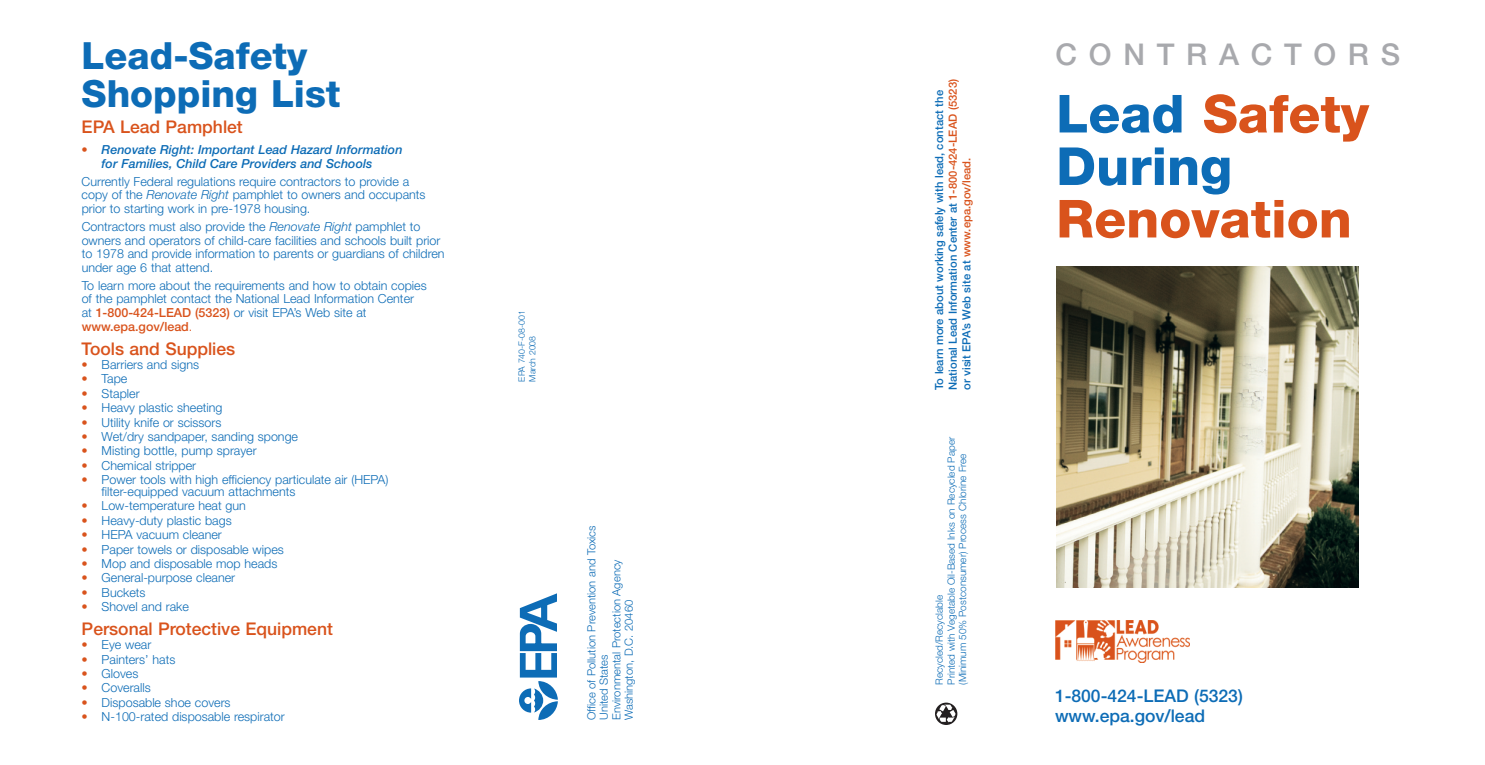
<style>
.page{position:relative;width:1485px;height:765px;background:#fff}
.page>*{position:absolute;margin:0;border:0;box-sizing:border-box;transform-origin:0 0}
.t1{font:800 52.5px/52.5px "Helvetica Neue";color:#0d6cb6}
.t2{font:800 52.5px "Helvetica Neue";color:#d9531c}
.t3{font:800 37.5px/37.5px "Helvetica Neue";color:#0d6cb6}
.t4{font:500 30px "Helvetica Neue";letter-spacing:.39em;color:#a8a9ad}
.t5{font:500 17.5px "Helvetica Neue";color:#d9531c}
.t6{font:500 17.5px/20px "Helvetica Neue";color:#0d6cb6}
.t7{font:300 12.5px/13.8px "Helvetica Neue";color:#0d6cb6}
.t8{font:italic 500 12.5px/13.8px "Helvetica Neue";color:#0d6cb6}
.t9{font:500 11.25px/13.8px "Helvetica Neue";color:#0d6cb6}
.t10{font:300 11.25px/12.5px "Helvetica Neue";color:#0d6cb6}
.t11{font:300 10px/11.6px "Helvetica Neue";color:#0d6cb6}
.t12{font:300 8.75px/10.5px "Helvetica Neue";color:#0d6cb6}
.s1{font-style:normal;color:#d9531c}
.s2{font-style:italic}
.s3{font-weight:500;color:#d9531c}
.s4{color:#d9531c}
</style>
<div class="page">
<svg style="left:519px;top:593px;width:39px;height:127px"></svg>
<svg style="left:935px;top:703px;width:22px;height:22px"></svg>
<img style="left:1056px;top:267px;width:302px;height:321px">
<img style="left:1055px;top:621px;width:135px;height:41px">
<h1 class="t3" style="left:82px;top:40px;width:260px">Lead-Safety<br>Shopping List</h1>
<h3 class="t5" style="left:82px;top:121px;width:163px">EPA Lead Pamphlet</h3>
<p class="t8" style="left:102px;top:144px;width:302px;text-indent:-20px"><span class="s1">•</span> Renovate Right: Important Lead Hazard Information for Families, Child Care Providers and Schools</p>
<p class="t7" style="left:82px;top:176px;width:345px">Currently Federal regulations require contractors to provide a copy of the <span class="s2">Renovate Right</span> pamphlet to owners and occupants prior to starting work in pre-1978 housing.</p>
<p class="t7" style="left:82px;top:221px;width:364px">Contractors must also provide the <span class="s2">Renovate Right</span> pamphlet to owners and operators of child-care facilities and schools built prior to 1978 and provide information to parents or guardians of children under age 6 that attend.</p>
<p class="t7" style="left:82px;top:279px;width:347px">To learn more about the requirements and how to obtain copies of the pamphlet contact the National Lead Information Center at <span class="s3">1-800-424-LEAD (5323)</span> or visit EPA’s Web site at <span class="s3">www.epa.gov/lead</span><span class="s4">.</span></p>
<h3 class="t5" style="left:82px;top:342px;width:155px">Tools and Supplies</h3>
<p class="t7" style="left:82px;top:359px;width:119px"><span class="s3">•</span> Barriers and signs</p>
<p class="t7" style="left:82px;top:373px;width:47px"><span class="s3">•</span> Tape</p>
<p class="t7" style="left:82px;top:388px;width:59px"><span class="s3">•</span> Stapler</p>
<p class="t7" style="left:82px;top:402px;width:142px"><span class="s3">•</span> Heavy plastic sheeting</p>
<p class="t7" style="left:82px;top:416px;width:141px"><span class="s3">•</span> Utility knife or scissors</p>
<p class="t7" style="left:82px;top:431px;width:218px"><span class="s3">•</span> Wet/dry sandpaper, sanding sponge</p>
<p class="t7" style="left:82px;top:445px;width:176px"><span class="s3">•</span> Misting bottle, pump sprayer</p>
<p class="t7" style="left:82px;top:460px;width:116px"><span class="s3">•</span> Chemical stripper</p>
<p class="t7" style="left:102px;top:475px;width:288px;line-height:11.9px;text-indent:-20px"><span class="s3">•</span> Power tools with high efficiency particulate air (HEPA) filter-equipped vacuum attachments</p>
<p class="t7" style="left:82px;top:500px;width:166px"><span class="s3">•</span> Low-temperature heat gun</p>
<p class="t7" style="left:82px;top:515px;width:152px"><span class="s3">•</span> Heavy-duty plastic bags</p>
<p class="t7" style="left:82px;top:529px;width:142px"><span class="s3">•</span> HEPA vacuum cleaner</p>
<p class="t7" style="left:82px;top:543px;width:204px"><span class="s3">•</span> Paper towels or disposable wipes</p>
<p class="t7" style="left:82px;top:558px;width:197px"><span class="s3">•</span> Mop and disposable mop heads</p>
<p class="t7" style="left:82px;top:572px;width:155px"><span class="s3">•</span> General-purpose cleaner</p>
<p class="t7" style="left:82px;top:587px;width:65px"><span class="s3">•</span> Buckets</p>
<p class="t7" style="left:82px;top:601px;width:109px"><span class="s3">•</span> Shovel and rake</p>
<h3 class="t5" style="left:82px;top:622px;width:253px">Personal Protective Equipment</h3>
<p class="t7" style="left:82px;top:639px;width:71px"><span class="s3">•</span> Eye wear</p>
<p class="t7" style="left:82px;top:654px;width:95px"><span class="s3">•</span> Painters’ hats</p>
<p class="t7" style="left:82px;top:668px;width:58px"><span class="s3">•</span> Gloves</p>
<p class="t7" style="left:82px;top:682px;width:71px"><span class="s3">•</span> Coveralls</p>
<p class="t7" style="left:82px;top:697px;width:150px"><span class="s3">•</span> Disposable shoe covers</p>
<p class="t7" style="left:82px;top:711px;width:205px"><span class="s3">•</span> N-100-rated disposable respirator</p>
<p class="t12" style="left:517px;top:382px;width:73px;rotate:-90deg">EPA 740-F-08-001<br>March 2008</p>
<p class="t10" style="left:586px;top:720px;width:196px;rotate:-90deg">Office of Pollution Prevention and Toxics<br>United States<br>Environmental Protection Agency<br>Washington, D.C. 20460</p>
<p class="t9" style="left:933px;top:390px;width:312px;rotate:-90deg">To learn more about working safely with lead, contact the<br>National Lead Information Center at <span class="s4">1-800-424-LEAD (5323) </span>or visit EPA’s Web site at <span class="s4">www.epa.gov/lead.</span></p>
<p class="t11" style="left:935px;top:685px;width:249px;rotate:-90deg">Recycled/Recyclable<br>Printed with Vegetable Oil-Based Inks on Recycled Paper (Minimum 50% Postconsumer) Process Chlorine Free</p>
<p class="t4" style="left:1056px;top:44px;width:346px">CONTRACTORS</p>
<p class="t1" style="left:1056px;top:92px;width:314px">Lead <span class="s4">Safety<br></span>During</p>
<h1 class="t2" style="left:1056px;top:200px;width:297px">Renovation</h1>
<h3 class="t6" style="left:1055px;top:687px;width:189px">1-800-424-LEAD (5323) www.epa.gov/lead</h3>
</div>
